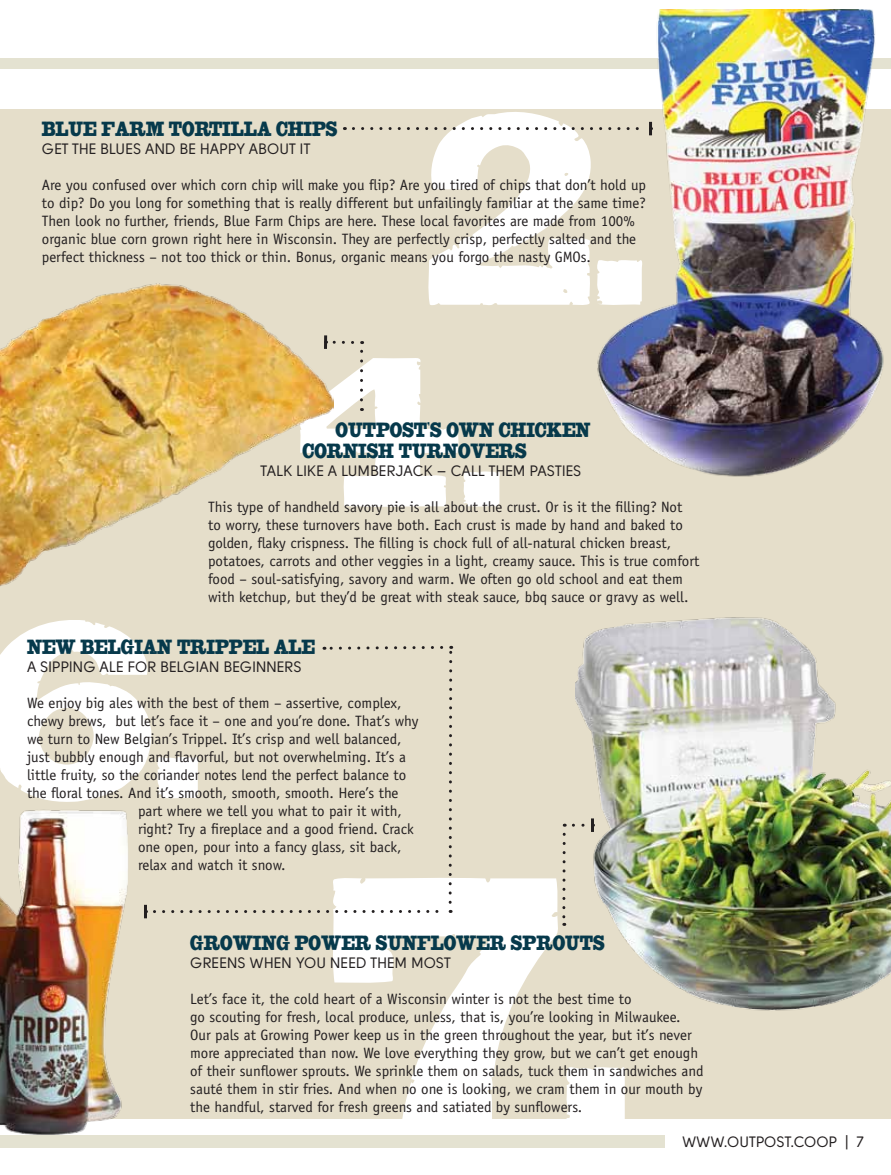
<style>
.page{position:relative;width:891px;height:1175px;background:#fff}
.page>*{position:absolute;margin:0;border:0;box-sizing:border-box;transform-origin:0 0}
.t1{font:22.5px/21.6px "Bootstrap Alternate";color:#06394b;scale:.8 1}
.t2{font:15px/18px "Officina Sans Std";color:#231f20}
.t3{font:15px "Solomon";color:#231f20}
</style>
<div class="page">
<div style="left:0;top:58px;width:891px;height:10px;background:#e4e2d1"></div>
<div style="left:0;top:1135px;width:664px;height:13px;background:#e4e2d1"></div>
<div style="left:0;top:109px;width:891px;height:1010px;background:#e5deca"></div>
<svg style="left:334px;top:341px;width:166px;height:166px"></svg>
<svg style="left:428px;top:112px;width:163px;height:193px;fill:#fff"></svg>
<svg style="left:353px;top:122px;width:240px;height:13px"></svg>
<svg style="left:333px;top:878px;width:293px;height:241px"></svg>
<svg style="left:564px;top:823px;width:11px;height:3px"></svg>
<svg style="left:562px;top:834px;width:4px;height:91px"></svg>
<svg style="left:0;top:620px;width:454px;height:293px"></svg>
<hr style="left:144px;top:904px;width:3px;height:14px;background:#231f20">
<img style="left:0;top:804px;width:141px;height:331px">
<img style="left:0;top:283px;width:334px;height:303px">
<img style="left:594px;top:10px;width:292px;height:467px">
<img style="left:575px;top:617px;width:316px;height:403px">
<h1 class="t1" style="left:42px;top:121px;width:371px">BLUE FARM TORTILLA CHIPS</h1>
<p class="t3" style="left:42px;top:141px;width:270px">GET THE BLUES AND BE HAPPY ABOUT IT</p>
<p class="t2" style="left:42px;top:176px;width:606px">Are you confused over which corn chip will make you flip? Are you tired of chips that don’t hold up to dip? Do you long for something that is really different but unfailingly familiar at the same time?<br>Then look no further, friends, Blue Farm Chips are here. These local favorites are made from 100% organic blue corn grown right here in Wisconsin. They are perfectly crisp, perfectly salted and the perfect thickness – not too thick or thin. Bonus, organic means you forgo the nasty GMOs.</p>
<h1 class="t1" style="left:303px;top:421px;width:362px;text-indent:33px">OUTPOST’S OWN CHICKEN<br>CORNISH TURNOVERS</h1>
<p class="t3" style="left:261px;top:463px;width:322px">TALK LIKE A LUMBERJACK – CALL THEM PASTIES</p>
<p class="t2" style="left:208px;top:498px;width:493px">This type of handheld savory pie is all about the crust. Or is it the filling? Not<br>to worry, these turnovers have both. Each crust is made by hand and baked to golden, flaky crispness. The filling is chock full of all-natural chicken breast, potatoes, carrots and other veggies in a light, creamy sauce. This is true comfort food – soul-satisfying, savory and warm. We often go old school and eat them with ketchup, but they’d be great with steak sauce, bbq sauce or gravy as well.</p>
<h1 class="t1" style="left:27px;top:638px;width:361px">NEW BELGIAN TRIPPEL ALE</h1>
<p class="t3" style="left:27px;top:658px;width:276px">A SIPPING ALE FOR BELGIAN BEGINNERS</p>
<p class="t2" style="left:27px;top:694px;width:376px">We enjoy big ales with the best of them – assertive, complex,</p>
<p class="t2" style="left:27px;top:712px;width:393px">chewy brews, but let’s face it – one and you’re done. That’s why</p>
<p class="t2" style="left:27px;top:730px;width:376px">we turn to New Belgian’s Trippel. It’s crisp and well balanced,</p>
<p class="t2" style="left:27px;top:748px;width:381px">just bubbly enough and flavorful, but not overwhelming. It’s a</p>
<p class="t2" style="left:27px;top:766px;width:381px">little fruity, so the coriander notes lend the perfect balance to</p>
<p class="t2" style="left:27px;top:784px;width:373px">the floral tones. And it’s smooth, smooth, smooth. Here’s the</p>
<p class="t2" style="left:138px;top:802px;width:265px">part where we tell you what to pair it with,</p>
<p class="t2" style="left:138px;top:820px;width:277px">right? Try a fireplace and a good friend. Crack</p>
<p class="t2" style="left:138px;top:838px;width:265px">one open, pour into a fancy glass, sit back,</p>
<p class="t2" style="left:138px;top:856px;width:149px">relax and watch it snow.</p>
<h1 class="t1" style="left:190px;top:934px;width:520px">GROWING POWER SUNFLOWER SPROUTS</h1>
<p class="t3" style="left:190px;top:954px;width:262px">GREENS WHEN YOU NEED THEM MOST</p>
<p class="t2" style="left:190px;top:989px;width:515px">Let’s face it, the cold heart of a Wisconsin winter is not the best time to<br>go scouting for fresh, local produce, unless, that is, you’re looking in Milwaukee.<br>Our pals at Growing Power keep us in the green throughout the year, but it’s never more appreciated than now. We love everything they grow, but we can’t get enough of their sunflower sprouts. We sprinkle them on salads, tuck them in sandwiches and sauté them in stir fries. And when no one is looking, we cram them in our mouth by the handful, starved for fresh greens and satiated by sunflowers.</p>
<p class="t3" style="left:682px;top:1133px;width:183px">WWW.OUTPOST.COOP | 7</p>
</div>
